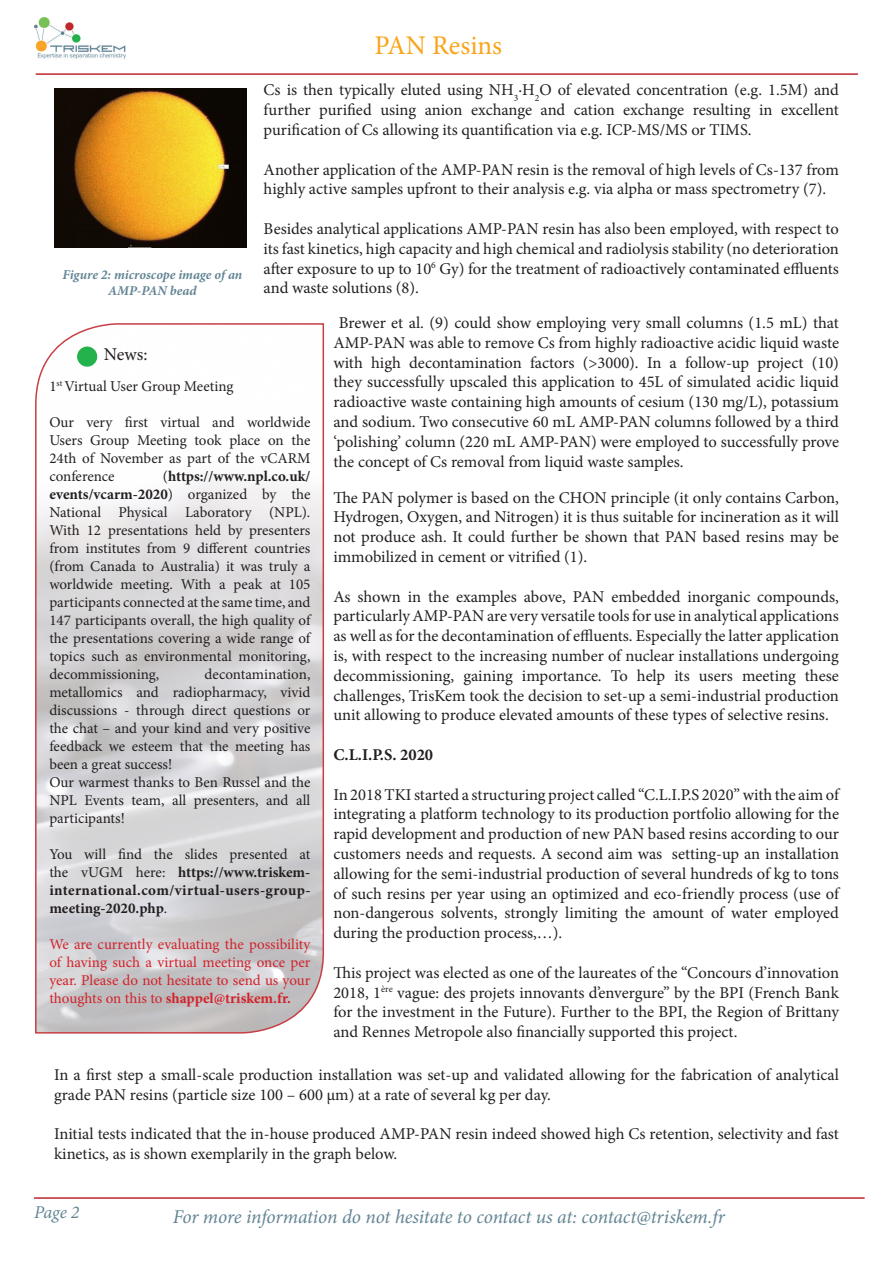
<style>
.page{position:relative;width:893px;height:1263px;background:#fff}
.page>*{position:absolute;margin:0;border:0;box-sizing:border-box;transform-origin:0 0}
.t1{font:27px "Minion Pro";color:#f9a51b}
.t2{font:italic 19.5px "Minion Pro";letter-spacing:-.01em;color:#638594}
.t3{font:italic 18px "Minion Pro";color:#638594}
.t4{font:18px "Minion Pro";color:#231f20}
.t5{font:16.5px/19.8px "Minion Pro";color:#231f20;text-align:justify}
.t6{font:700 16.5px "Minion Pro";color:#231f20}
.t7{font:15px/18px "Minion Pro";color:#231f20;text-align:justify}
.t8{font:15px/18px "Minion Pro";color:#d1232a;text-align:justify}
.t9{font:700 15px/18px "Minion Pro";letter-spacing:.02em;color:#231f20;text-align:justify}
.t10{font:italic 700 13.5px/16.2px "Minion Pro";letter-spacing:-.005em;color:#638594;text-align:center}
.s1{font-weight:700}
.s2{font-weight:400}
</style>
<div class="page">
<svg style="left:35px;top:323px;width:290px;height:711px"></svg>
<hr style="left:34px;top:1197px;width:831px;height:2px;background:#c0262d">
<hr style="left:36px;top:73px;width:822px;height:2px;background:#c0262d">
<div style="left:77px;top:346px;width:20px;height:21px;background:#23b24b;border-radius:50%"></div>
<img style="left:34px;top:17px;width:92px;height:42px">
<img style="left:54px;top:89px;width:193px;height:158px">
<p class="t10" style="left:62px;top:266px;width:181px">Figure 2: microscope image of an<br>AMP-PAN bead</p>
<p class="t1" style="left:374px;top:27px;width:129px">PAN Resins</p>
<p class="t5" style="left:264px;top:80px;width:577px">Cs is then typically eluted using NH<sub>3</sub>·H<sub>2</sub>O of elevated concentration (e.g. 1.5M) and further purified using anion exchange and cation exchange resulting in excellent purification of Cs allowing its quantification via e.g. ICP-MS/MS or TIMS.</p>
<p class="t5" style="left:264px;top:159px;width:577px">Another application of the AMP-PAN resin is the removal of high levels of Cs-137 from highly active samples upfront to their analysis e.g. via alpha or mass spectrometry (7).</p>
<p class="t5" style="left:264px;top:219px;width:577px">Besides analytical applications AMP-PAN resin has also been employed, with respect to its fast kinetics, high capacity and high chemical and radiolysis stability (no deterioration after exposure to up to 10<sup>6</sup> Gy) for the treatment of radioactively contaminated effluents and waste solutions (8).</p>
<p class="t4" style="left:104px;top:342px;width:45px">News:</p>
<p class="t7" style="left:49px;top:377px;width:186px">1<sup>st</sup> Virtual User Group Meeting</p>
<p class="t7" style="left:49px;top:413px;width:263px">Our very first virtual and worldwide Users Group Meeting took place on the 24th of November as part of the vCARM conference</p>
<p class="t7" style="left:49px;top:467px;width:263px;text-indent:114px">(<span class="s1">https://www.npl.co.uk/ events/vcarm-2020</span>) organized by the National Physical Laboratory (NPL).<br>With 12 presentations held by presenters from institutes from 9 different countries (from Canada to Australia) it was truly a worldwide meeting. With a peak at 105 participants connected at the same time, and 147 participants overall, the high quality of the presentations covering a wide range of topics such as environmental monitoring, decommissioning,</p>
<p class="t7" style="left:49px;top:665px;width:263px;text-indent:155px">decontamination, metallomics and radiopharmacy, vivid discussions - through direct questions or the chat – and your kind and very positive feedback we esteem that the meeting has been a great success!</p>
<p class="t7" style="left:49px;top:773px;width:263px">Our warmest thanks to Ben Russel and the NPL Events team, all presenters, and all participants!</p>
<p class="t9" style="left:49px;top:845px;width:263px"><span class="s2">You will find the slides presented at the vUGM here:</span> https://www.triskem&shy;international.com/virtual-users-group&shy;meeting-2020.php<span class="s2">.</span></p>
<p class="t8" style="left:49px;top:935px;width:263px">We are currently evaluating the possibility of having such a virtual meeting once per year. Please do not hesitate to send us your thoughts on this to <span class="s1">shappel@triskem.fr.</span></p>
<p class="t5" style="left:333px;top:313px;width:507px;text-indent:5px">Brewer et al. (9) could show employing very small columns (1.5 mL) that AMP-PAN was able to remove Cs from highly radioactive acidic liquid waste with high decontamination factors (&gt;3000). In a follow-up project (10) they successfully upscaled this application to 45L of simulated acidic liquid radioactive waste containing high amounts of cesium (130 mg/L), potassium and sodium. Two consecutive 60 mL AMP-PAN columns followed by a third ‘polishing’ column (220 mL AMP-PAN) were employed to successfully prove the concept of Cs removal from liquid waste samples.</p>
<p class="t5" style="left:333px;top:487px;width:507px">The PAN polymer is based on the CHON principle (it only contains Carbon, Hydrogen, Oxygen, and Nitrogen) it is thus suitable for incineration as it will not produce ash. It could further be shown that PAN based resins may be immobilized in cement or vitrified (1).</p>
<p class="t5" style="left:333px;top:586px;width:507px">As shown in the examples above, PAN embedded inorganic compounds, particularly AMP-PAN are very versatile tools for use in analytical applications as well as for the decontamination of effluents. Especially the latter application is, with respect to the increasing number of nuclear installations undergoing decommissioning, gaining importance. To help its users meeting these challenges, TrisKem took the decision to set-up a semi-industrial production unit allowing to produce elevated amounts of these types of selective resins.</p>
<p class="t6" style="left:333px;top:743px;width:101px">C.L.I.P.S. 2020</p>
<p class="t5" style="left:333px;top:784px;width:507px">In 2018 TKI started a structuring project called “C.L.I.P.S 2020” with the aim of integrating a platform technology to its production portfolio allowing for the rapid development and production of new PAN based resins according to our customers needs and requests. A second aim was setting-up an installation allowing for the semi-industrial production of several hundreds of kg to tons of such resins per year using an optimized and eco-friendly process (use of non-dangerous solvents, strongly limiting the amount of water employed during the production process,…).</p>
<p class="t5" style="left:333px;top:963px;width:507px">This project was elected as one of the laureates of the “Concours d’innovation 2018, 1<sup>ère</sup> vague: des projets innovants d’envergure” by the BPI (French Bank for the investment in the Future). Further to the BPI, the Region of Brittany and Rennes Metropole also financially supported this project.</p>
<p class="t5" style="left:54px;top:1065px;width:786px">In a first step a small-scale production installation was set-up and validated allowing for the fabrication of analytical grade PAN resins (particle size 100 – 600 µm) at a rate of several kg per day.</p>
<p class="t5" style="left:54px;top:1124px;width:786px">Initial tests indicated that the in-house produced AMP-PAN resin indeed showed high Cs retention, selectivity and fast kinetics, as is shown exemplarily in the graph below.</p>
<p class="t3" style="left:34px;top:1200px;width:47px">Page 2</p>
<p class="t2" style="left:173px;top:1203px;width:554px">For more information do not hesitate to contact us at: contact@triskem.fr</p>
</div>
